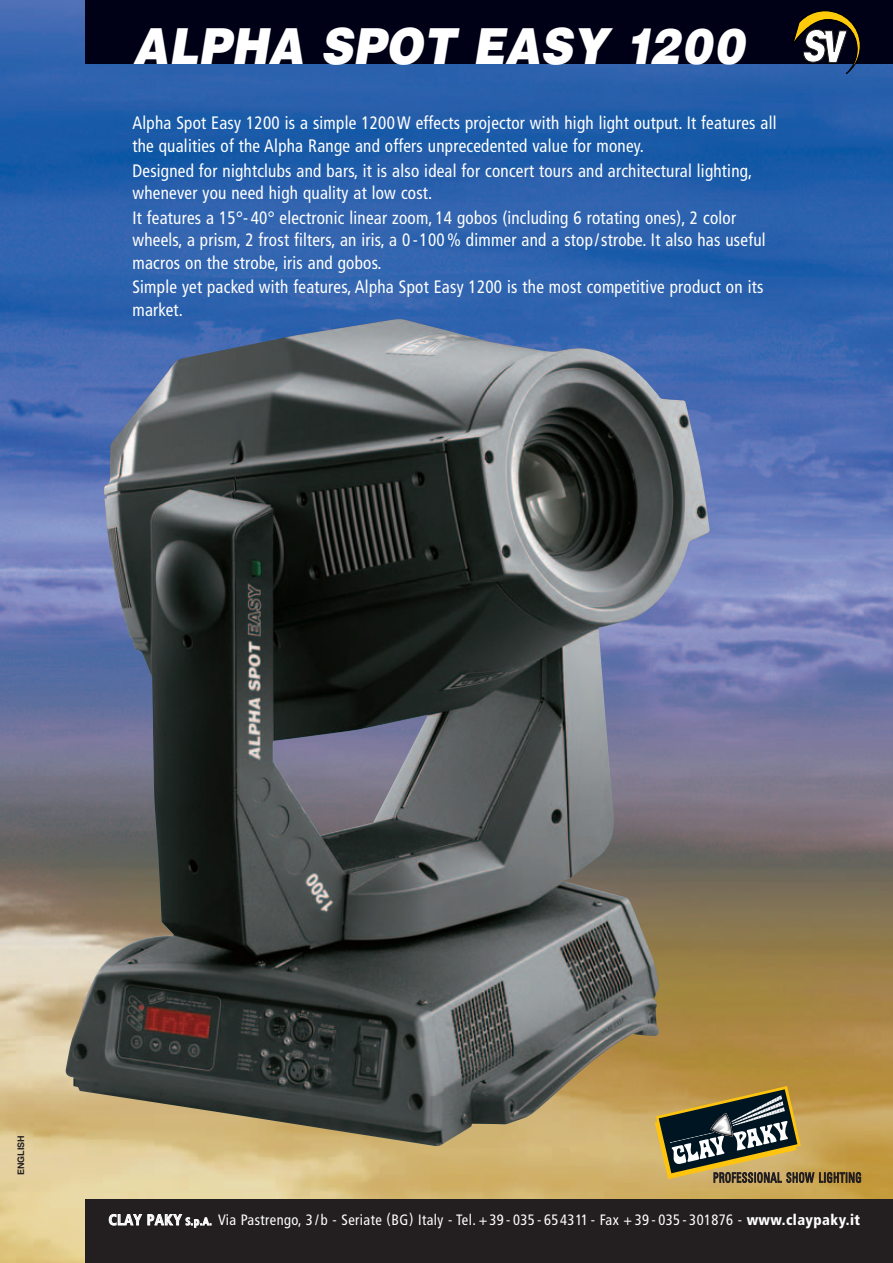
<style>
.page{position:relative;width:893px;height:1263px;background:#fff}
.page>*{position:absolute;margin:0;border:0;box-sizing:border-box;transform-origin:0 0}
.t1{font:italic 900 49.65px "Helvetica";letter-spacing:.005em;color:#fff;scale:.9 1}
.t2{font:condensed 18px/22.5px "Frutiger";letter-spacing:.015em;color:#fff;scale:.95 1}
.t3{font:condensed 15px "Frutiger";letter-spacing:.03em;color:#fff;scale:.96 1}
.t4{font:700 9px "Helvetica";color:#231f20}
.s1{font-weight:700}
.s2{font-weight:700;font-size:10.5px}
.s3{font-weight:900}
</style>
<div class="page">
<img style="left:0;top:0;width:893px;height:1263px">
<div style="left:85px;top:0;width:808px;height:64px;background:#000116"></div>
<svg style="left:792px;top:11px;width:68px;height:63px"></svg>
<svg style="left:655px;top:1086px;width:206px;height:98px;background:#988552"></svg>
<div style="left:85px;top:1199px;width:808px;height:64px;background:#231f20"></div>
<img style="left:64px;top:319px;width:646px;height:828px">
<h1 class="t1" style="left:133px;top:28px;width:688px">ALPHA SPOT EASY 1200</h1>
<p class="t2" style="left:132px;top:113px;width:679px">Alpha Spot Easy 1200 is a simple 1200 W effects projector with high light output. It features all the qualities of the Alpha Range and offers unprecedented value for money.</p>
<p class="t2" style="left:132px;top:161px;width:654px">Designed for nightclubs and bars, it is also ideal for concert tours and architectural lighting, whenever you need high quality at low cost.</p>
<p class="t2" style="left:132px;top:208px;width:668px">It features a 15°- 40° electronic linear zoom, 14 gobos (including 6 rotating ones), 2 color wheels, a prism, 2 frost filters, an iris, a 0 -100 % dimmer and a stop/strobe. It also has useful macros on the strobe, iris and gobos.</p>
<p class="t2" style="left:132px;top:277px;width:666px">Simple yet packed with features, Alpha Spot Easy 1200 is the most competitive product on its market.</p>
<p class="t4" style="left:17px;top:1175px;width:41px;rotate:-90deg">ENGLISH</p>
<p class="t3" style="left:109px;top:1214px;width:784px"><span class="s1">CLAY PAKY</span> <span class="s2">S.p.A.</span> Via Pastrengo, 3 / b - Seriate (BG) Italy - Tel. + 39 - 035 - 654311 - Fax + 39 - 035 - 301876 - <span class="s3">www.claypaky.it</span></p>
</div>
